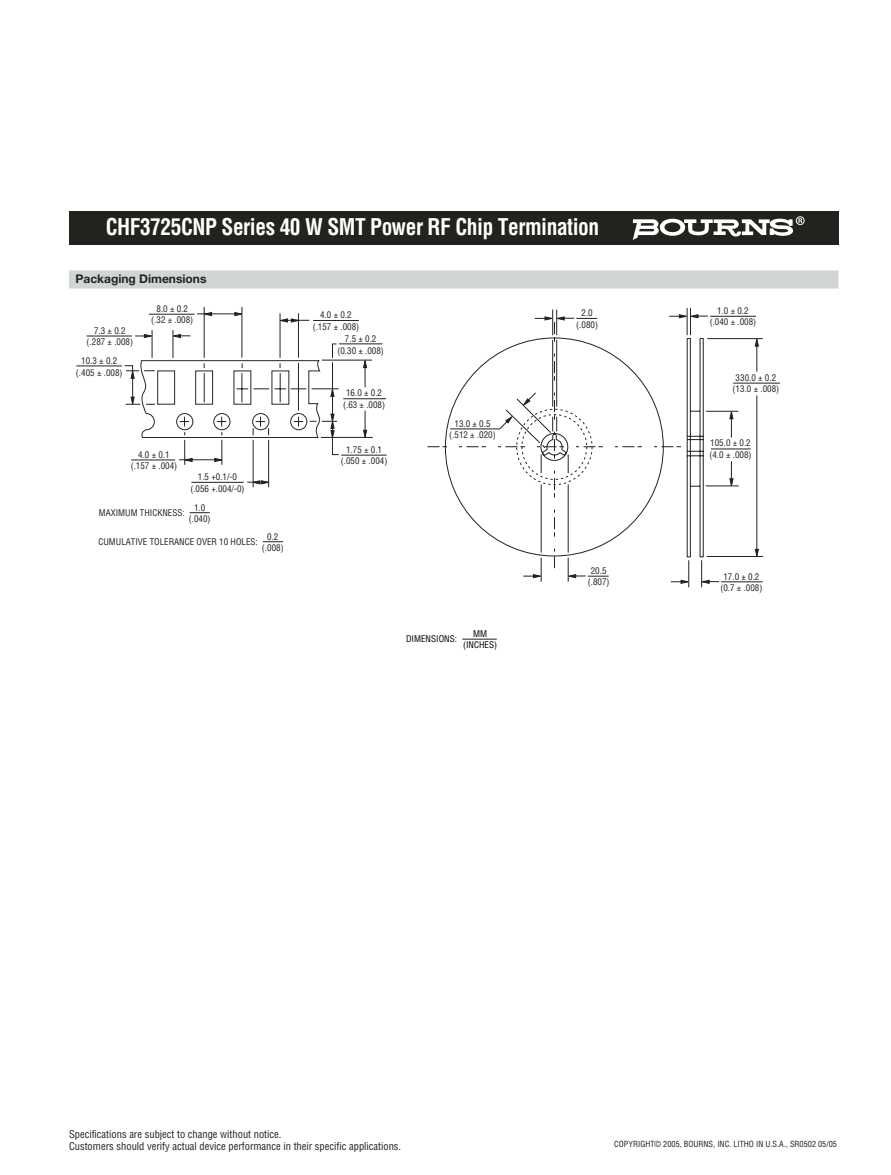
<style>
.page{position:relative;width:891px;height:1175px;background:#fff}
.page>*{position:absolute;margin:0;border:0;box-sizing:border-box;transform-origin:0 0}
.t1{font:700 condensed 22.5px "Helvetica";letter-spacing:-.02em;color:#fff;scale:.95 1}
.t2{font:700 12px "Helvetica Neue";color:#20231e}
.t3{font:condensed 10.5px/12px "Helvetica";color:#20231e}
.t4{font:condensed 9px/11.2px "Helvetica";color:#20231e;text-align:center}
.t5{font:condensed 9px/11.2px "Helvetica";color:#000;text-align:center}
.t6{font:condensed 8.25px "Helvetica";color:#20231e}
</style>
<div class="page">
<div style="left:69px;top:212px;width:769px;height:33px;background:#20231e"></div>
<svg style="left:633px;top:216px;width:172px;height:24px"></svg>
<div style="left:69px;top:270px;width:769px;height:18px;background:#d1d5d6"></div>
<hr style="left:710px;top:316px;width:46px;height:1px;background:#20231e">
<hr style="left:721px;top:581px;width:42px;height:1px;background:#20231e">
<hr style="left:87px;top:335px;width:45px;height:1px;background:#20231e">
<hr style="left:706px;top:411px;width:32px;height:1px;background:#20231e">
<hr style="left:706px;top:485px;width:33px;height:1px;background:#20231e">
<svg style="left:729px;top:461px;width:4px;height:26px"></svg>
<svg style="left:729px;top:410px;width:4px;height:27px"></svg>
<hr style="left:711px;top:448px;width:40px;height:1px;background:#20231e">
<hr style="left:707px;top:338px;width:56px;height:1px;background:#20231e">
<hr style="left:707px;top:556px;width:56px;height:1px;background:#20231e">
<hr style="left:756px;top:395px;width:1px;height:156px;background:#20231e">
<svg style="left:755px;top:549px;width:4px;height:7px"></svg>
<svg style="left:755px;top:338px;width:4px;height:33px"></svg>
<hr style="left:733px;top:383px;width:47px;height:1px;background:#20231e">
<hr style="left:76px;top:365px;width:46px;height:1px;background:#20231e">
<hr style="left:204px;top:307px;width:1px;height:51px;background:#20231e">
<hr style="left:242px;top:307px;width:1px;height:51px;background:#20231e">
<svg style="left:124px;top:308px;width:595px;height:279px"></svg>
<hr style="left:462px;top:639px;width:35px;height:1px;background:#20231e">
<h1 class="t1" style="left:106px;top:218px;width:521px">CHF3725CNP Series 40 W SMT Power RF Chip Termination</h1>
<h2 class="t2" style="left:75px;top:274px;width:133px">Packaging Dimensions</h2>
<p class="t4" style="left:576px;top:308px;width:23px">2.0 (.080)</p>
<p class="t4" style="left:151px;top:304px;width:44px">8.0 ± 0.2 (.32 ± .008)</p>
<p class="t4" style="left:313px;top:310px;width:48px">4.0 ± 0.2 (.157 ± .008)</p>
<p class="t4" style="left:87px;top:326px;width:48px">7.3 ± 0.2 (.287 ± .008)</p>
<p class="t4" style="left:337px;top:334px;width:48px">7.5 ± 0.2 (0.30 ± .008)</p>
<p class="t4" style="left:76px;top:356px;width:48px">10.3 ± 0.2 (.405 ± .008)</p>
<p class="t4" style="left:343px;top:388px;width:44px">16.0 ± 0.2 (.63 ± .008)</p>
<p class="t4" style="left:710px;top:306px;width:48px">1.0 ± 0.2 (.040 ± .008)</p>
<p class="t4" style="left:733px;top:372px;width:48px">330.0 ± 0.2 (13.0 ± .008)</p>
<p class="t4" style="left:131px;top:450px;width:48px">4.0 ± 0.1 (.157 ± .004)</p>
<p class="t4" style="left:99px;top:508px;width:88px">MAXIMUM THICKNESS:</p>
<p class="t4" style="left:190px;top:472px;width:56px">1.5 +0.1/-0 (.056 +.004/-0)</p>
<p class="t4" style="left:189px;top:502px;width:23px">1.0 (.040)</p>
<p class="t4" style="left:98px;top:537px;width:161px">CUMULATIVE TOLERANCE OVER 10 HOLES:</p>
<p class="t4" style="left:262px;top:531px;width:23px">0.2 (.008)</p>
<p class="t4" style="left:449px;top:418px;width:48px">13.0 ± 0.5 (.512 ± .020)</p>
<p class="t4" style="left:341px;top:445px;width:48px">1.75 ± 0.1 (.050 ± .004)</p>
<p class="t4" style="left:709px;top:438px;width:44px;text-align:left">105.0 ± 0.2 (4.0 ± .008)</p>
<p class="t5" style="left:463px;top:628px;width:36px">MM (INCHES)</p>
<p class="t5" style="left:406px;top:634px;width:52px">DIMENSIONS:</p>
<p class="t4" style="left:588px;top:566px;width:23px">20.5 (.807)</p>
<p class="t4" style="left:720px;top:571px;width:44px">17.0 ± 0.2 (0.7 ± .008)</p>
<p class="t3" style="left:69px;top:1129px;width:334px">Specifications are subject to change without notice.<br>Customers should verify actual device performance in their specific applications.</p>
<p class="t6" style="left:614px;top:1140px;width:224px">COPYRIGHT© 2005, BOURNS, INC. LITHO IN U.S.A., SR0502 05/05</p>
</div>
